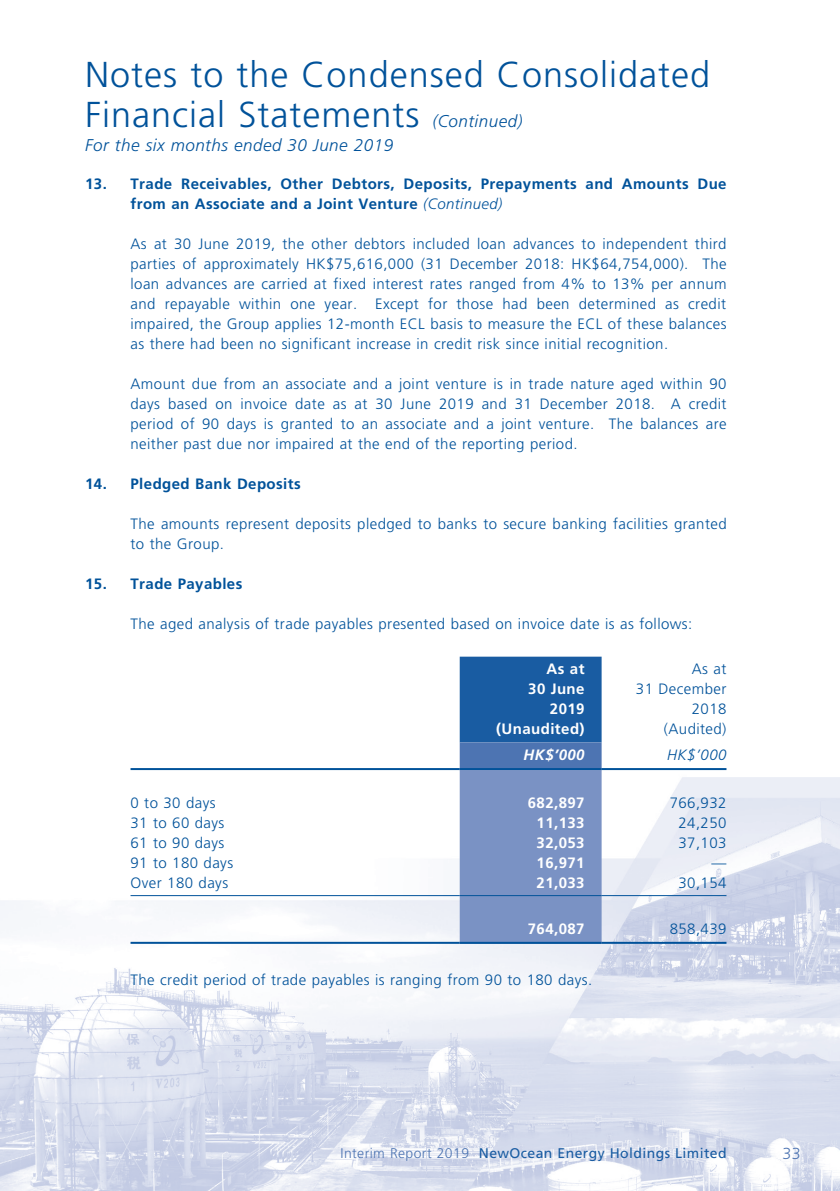
<style>
.page{position:relative;width:840px;height:1191px;background:#fff}
.page>*{position:absolute;margin:0;border:0;box-sizing:border-box;transform-origin:0 0}
.t1{font:300 36px/40px "Frutiger";letter-spacing:.03em;color:#01529a}
.t2{font:italic 300 17px "Frutiger";letter-spacing:.03em;color:#01529a}
.t3{font:300 16px "Frutiger";color:#4d74b2}
.t4{font:300 15px/20px "Frutiger";letter-spacing:.03em;color:#01529a;text-align:justify}
.t5{font:700 15px/20px "Frutiger";letter-spacing:.03em;color:#01529a}
.t6{font:700 15px/20px "Frutiger";letter-spacing:.03em;color:#fff;text-align:right}
.t7{font:italic 700 15px "Frutiger";color:#fff}
.t8{font:italic 300 15px "Frutiger";color:#01529a}
.t9{font:14px "Frutiger";letter-spacing:.03em;color:#195ca2}
.s1{font-style:italic;font-size:17px}
.s2{font-weight:300;font-style:italic}
.s3{font-weight:300;color:#4d74b2}
</style>
<div class="page">
<img style="left:0;top:717px;width:839px;height:474px">
<svg style="left:459px;top:656px;width:142px;height:285px;background:#5a80b8"></svg>
<hr style="left:130px;top:768px;width:329px;height:2px;background:#01529a">
<hr style="left:459px;top:768px;width:142px;height:2px;background:#01529a">
<hr style="left:601px;top:768px;width:125px;height:2px;background:#01529a">
<hr style="left:130px;top:895px;width:329px;height:1px;background:#01529a">
<hr style="left:459px;top:895px;width:142px;height:1px;background:#01529a">
<hr style="left:601px;top:895px;width:125px;height:1px;background:#01529a">
<hr style="left:130px;top:941px;width:329px;height:2px;background:#01529a">
<hr style="left:459px;top:941px;width:142px;height:2px;background:#01529a">
<hr style="left:601px;top:941px;width:125px;height:2px;background:#01529a">
<h1 class="t1" style="left:85px;top:55px;width:626px">Notes to the Condensed Consolidated<br>Financial Statements <span class="s1">(Continued)</span></h1>
<p class="t2" style="left:85px;top:136px;width:309px">For the six months ended 30 June 2019</p>
<p class="t5" style="left:130px;top:173px;width:597px;text-indent:-45px">13. Trade Receivables, Other Debtors, Deposits, Prepayments and Amounts Due from an Associate and a Joint Venture <span class="s2">(Continued)</span></p>
<p class="t4" style="left:130px;top:234px;width:597px">As at 30 June 2019, the other debtors included loan advances to independent third parties of approximately HK$75,616,000 (31 December 2018: HK$64,754,000). The loan advances are carried at fixed interest rates ranged from 4% to 13% per annum and repayable within one year. Except for those had been determined as credit impaired, the Group applies 12-month ECL basis to measure the ECL of these balances as there had been no significant increase in credit risk since initial recognition.</p>
<p class="t4" style="left:130px;top:374px;width:597px">Amount due from an associate and a joint venture is in trade nature aged within 90 days based on invoice date as at 30 June 2019 and 31 December 2018. A credit period of 90 days is granted to an associate and a joint venture. The balances are neither past due nor impaired at the end of the reporting period.</p>
<p class="t5" style="left:85px;top:473px;width:217px">14. Pledged Bank Deposits</p>
<p class="t4" style="left:130px;top:514px;width:597px">The amounts represent deposits pledged to banks to secure banking facilities granted to the Group.</p>
<p class="t5" style="left:85px;top:573px;width:159px">15. Trade Payables</p>
<p class="t4" style="left:130px;top:614px;width:563px">The aged analysis of trade payables presented based on invoice date is as follows:</p>
<p class="t6" style="left:528px;top:659px;width:58px">As at<br>30 June<br>2019</p>
<p class="t4" style="left:635px;top:659px;width:92px;text-align:right">As at<br>31 December<br>2018</p>
<p class="t6" style="left:496px;top:719px;width:90px">(Unaudited)</p>
<p class="t4" style="left:663px;top:719px;width:64px">(Audited)</p>
<p class="t7" style="left:523px;top:746px;width:62px">HK$’000</p>
<p class="t8" style="left:666px;top:746px;width:61px">HK$’000</p>
<p class="t4" style="left:130px;top:793px;width:87px">0 to 30 days</p>
<p class="t6" style="left:527px;top:792px;width:58px">682,897</p>
<p class="t4" style="left:669px;top:793px;width:58px">766,932</p>
<p class="t4" style="left:130px;top:813px;width:95px">31 to 60 days</p>
<p class="t6" style="left:536px;top:812px;width:49px">11,133</p>
<p class="t4" style="left:678px;top:813px;width:49px">24,250</p>
<p class="t4" style="left:130px;top:833px;width:95px">61 to 90 days</p>
<p class="t6" style="left:536px;top:832px;width:49px">32,053</p>
<p class="t4" style="left:678px;top:833px;width:49px">37,103</p>
<p class="t4" style="left:130px;top:853px;width:104px">91 to 180 days</p>
<p class="t6" style="left:536px;top:852px;width:49px">16,971</p>
<p class="t4" style="left:711px;top:853px;width:16px">—</p>
<p class="t4" style="left:130px;top:873px;width:99px">Over 180 days</p>
<p class="t6" style="left:536px;top:872px;width:49px">21,033</p>
<p class="t4" style="left:678px;top:873px;width:49px">30,154</p>
<p class="t6" style="left:527px;top:918px;width:58px">764,087</p>
<p class="t4" style="left:669px;top:919px;width:58px">858,439</p>
<p class="t4" style="left:130px;top:970px;width:463px">The credit period of trade payables is ranging from 90 to 180 days.</p>
<p class="t9" style="left:340px;top:1144px;width:387px"><span class="s3">Interim Report 2019</span> NewOcean Energy Holdings Limited</p>
<p class="t3" style="left:782px;top:1144px;width:20px">33</p>
</div>
